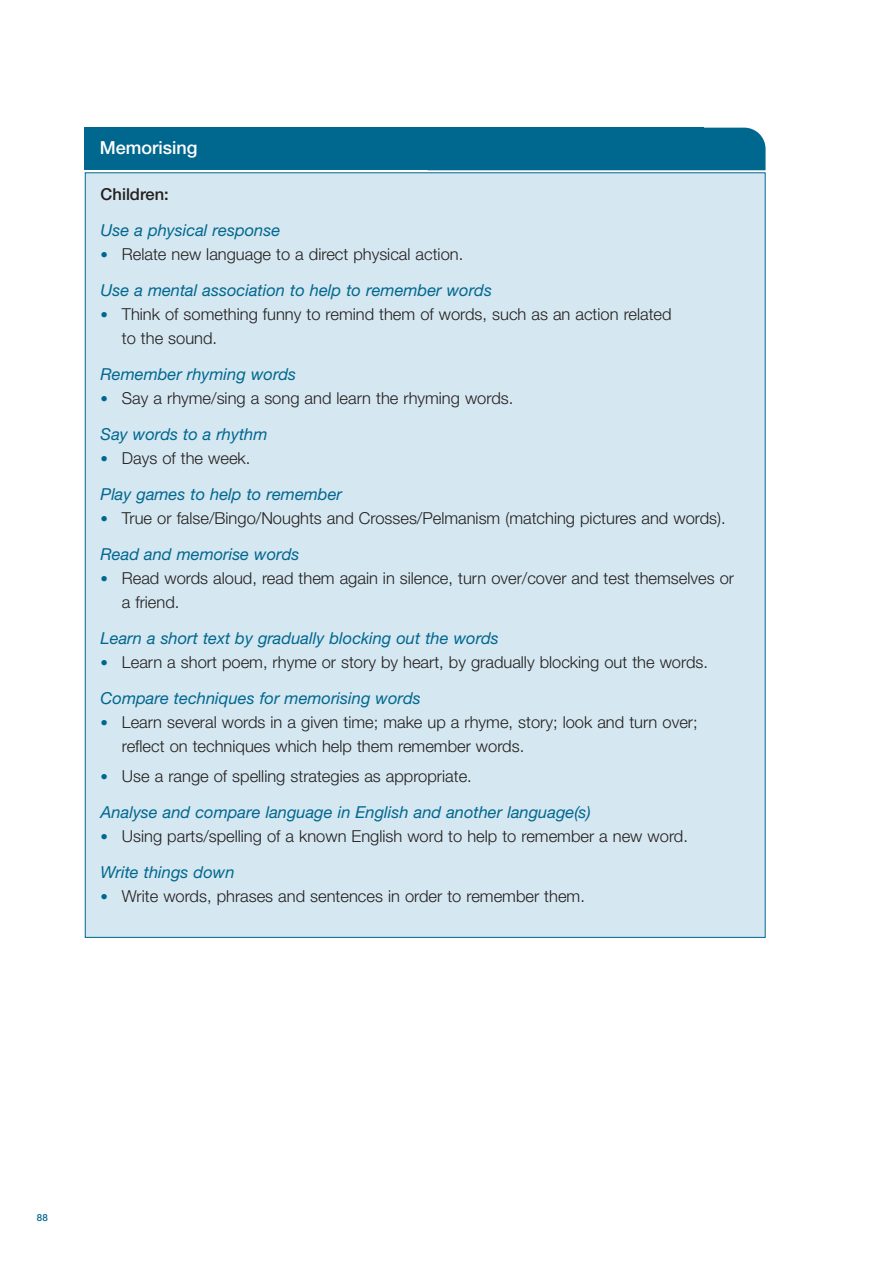
<style>
.page{position:relative;width:893px;height:1263px;background:#fff}
.page>*{position:absolute;margin:0;border:0;box-sizing:border-box;transform-origin:0 0}
.t1{font:500 18px "Helvetica Neue";color:#fff}
.t2{font:300 16.5px/36px "Helvetica Neue";color:#231f1f}
.t3{font:italic 16.5px/36px "Helvetica Neue";color:#00678f}
.t4{font:500 16.5px "Helvetica Neue";color:#231f1f}
.t5{font:500 9.75px "Helvetica Neue";color:#00678f}
.s1{font-weight:300;font-style:normal;font-size:15px}
.s2{font-weight:300;font-style:normal;color:#231f1f}
.s3{font-size:15px;color:#00678f}
.s4{font-weight:400;font-style:italic;color:#00678f}
</style>
<div class="page">
<div style="left:85px;top:173px;width:680px;height:764px;background:#d5e7f0"></div>
<div style="left:703px;top:128px;width:62px;height:42px;background:#00678f"></div>
<div style="left:85px;top:128px;width:618px;height:42px;background:#00678f"></div>
<p class="t1" style="left:100px;top:141px;width:99px">Memorising</p>
<p class="t4" style="left:101px;top:188px;width:70px">Children:</p>
<p class="t3" style="left:101px;top:214px;width:181px">Use a physical response</p>
<p class="t3" style="left:101px;top:238px;width:393px"><span class="s1">•</span> <span class="s2">Relate new language to a direct physical action.<br></span>Use a mental association to help to remember words</p>
<p class="t2" style="left:122px;top:304px;width:551px;line-height:24px;text-indent:-21px"><span class="s3">•</span> Think of something funny to remind them of words, such as an action related to the sound.</p>
<p class="t3" style="left:101px;top:358px;width:197px">Remember rhyming words</p>
<p class="t2" style="left:101px;top:382px;width:414px"><span class="s3">•</span> Say a rhyme/sing a song and learn the rhyming words.<br><span class="s4">Say words to a rhythm</span></p>
<p class="t3" style="left:101px;top:442px;width:243px"><span class="s1">•</span> <span class="s2">Days of the week.<br></span>Play games to help to remember</p>
<p class="t2" style="left:101px;top:502px;width:626px"><span class="s3">•</span> True or false/Bingo/Noughts and Crosses/Pelmanism (matching pictures and words).<br><span class="s4">Read and memorise words</span></p>
<p class="t2" style="left:122px;top:568px;width:613px;line-height:24px;text-indent:-21px"><span class="s3">•</span> Read words aloud, read them again in silence, turn over/cover and test themselves or a friend.</p>
<p class="t3" style="left:101px;top:622px;width:400px">Learn a short text by gradually blocking out the words</p>
<p class="t2" style="left:101px;top:646px;width:609px"><span class="s3">•</span> Learn a short poem, rhyme or story by heart, by gradually blocking out the words.<br><span class="s4">Compare techniques for memorising words</span></p>
<p class="t2" style="left:122px;top:712px;width:577px;line-height:24px;text-indent:-21px"><span class="s3">•</span> Learn several words in a given time; make up a rhyme, story; look and turn over; reflect on techniques which help them remember words.</p>
<p class="t3" style="left:101px;top:760px;width:491px"><span class="s1">•</span> <span class="s2">Use a range of spelling strategies as appropriate.<br></span>Analyse and compare language in English and another language(s)</p>
<p class="t2" style="left:101px;top:820px;width:589px"><span class="s3">•</span> Using parts/spelling of a known English word to help to remember a new word.<br><span class="s4">Write things down</span></p>
<p class="t2" style="left:101px;top:880px;width:486px"><span class="s3">•</span> Write words, phrases and sentences in order to remember them.</p>
<p class="t5" style="left:37px;top:1214px;width:12px">88</p>
</div>
